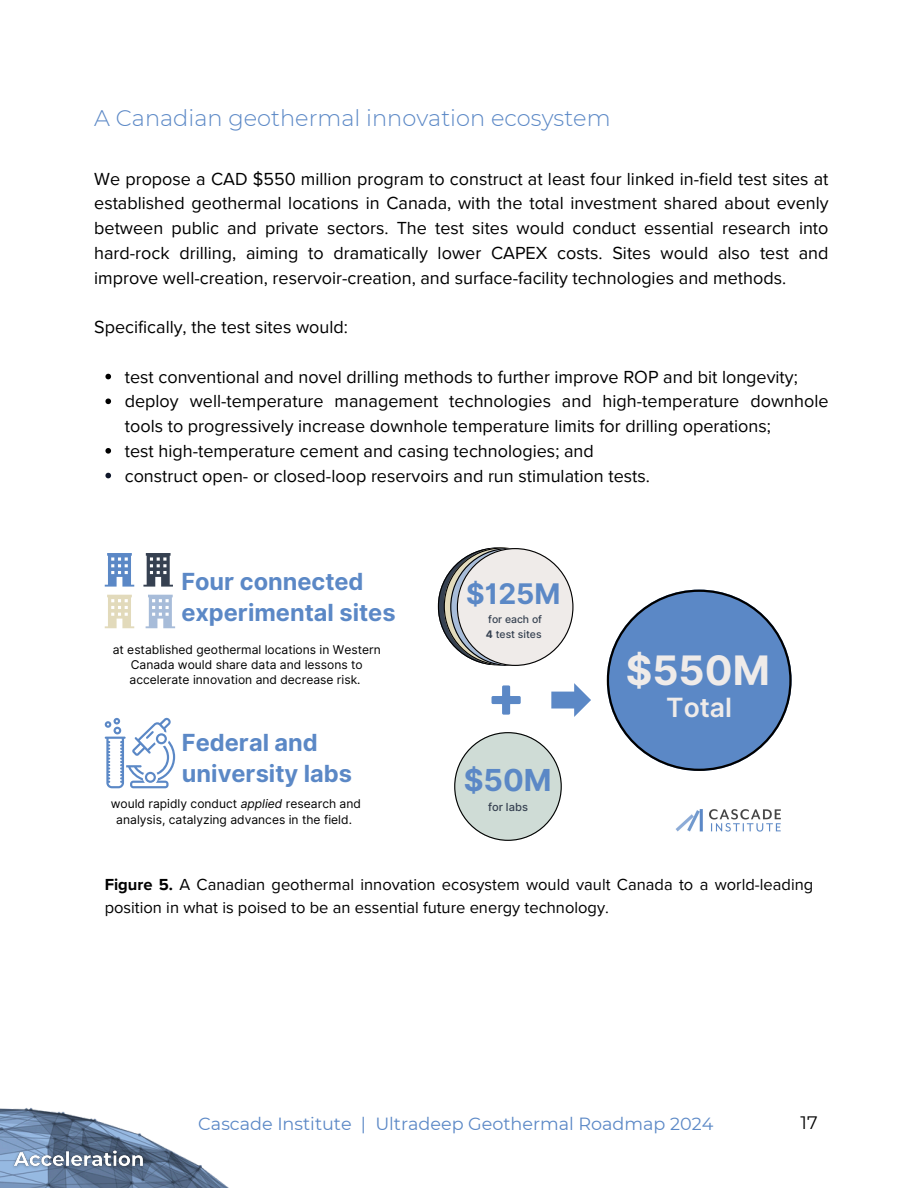
<style>
.page{position:relative;width:918px;height:1188px;background:#fff}
.page>*{position:absolute;margin:0;border:0;box-sizing:border-box;transform-origin:0 0}
.t1{font:700 40.65px "Inter";color:#efebe9}
.t2{font:700 30.3px "Inter";color:#5b88c6}
.t3{font:700 28.35px "Inter";color:#5b88c6}
.t4{font:600 26.55px "Inter";color:#efebe9}
.t5{font:700 23.55px/30.3px "Inter";color:#5b88c6}
.t6{font:300 22.5px "Montserrat";color:#5b88c6}
.t7{font:18px/24.8px "Proxima Nova";color:#000;text-align:justify}
.t8{font:18px "Montserrat";color:#000}
.t9{font:17.55px "Montserrat";color:#5b88c6}
.t10{font:16.5px/22.5px "Proxima Nova";color:#000}
.t11{font:12px/15.1px "Inter";color:#000;text-align:center}
.t12{font:500 11.1px "Inter";color:#364151}
.t13{font:500 10.35px/14.9px "Inter";color:#364151}
.s1{font-style:italic}
.s2{font-weight:700}
</style>
<div class="page">
<img style="left:0;top:1108px;width:229px;height:80px">
<img style="left:50px;top:1176px;width:90px;height:12px">
<svg style="left:105px;top:374px;width:6px;height:5px"></svg>
<svg style="left:105px;top:398px;width:6px;height:6px"></svg>
<svg style="left:105px;top:448px;width:6px;height:6px"></svg>
<svg style="left:105px;top:473px;width:6px;height:5px"></svg>
<img style="left:6px;top:1144px;width:143px;height:30px">
<svg style="left:454px;top:732px;width:108px;height:109px"></svg>
<svg style="left:492px;top:685px;width:29px;height:30px"></svg>
<svg style="left:607px;top:590px;width:185px;height:181px"></svg>
<svg style="left:551px;top:683px;width:40px;height:34px"></svg>
<svg style="left:438px;top:547px;width:135px;height:119px"></svg>
<svg style="left:105px;top:718px;width:70px;height:70px"></svg>
<img style="left:675px;top:809px;width:106px;height:23px">
<svg style="left:105px;top:553px;width:29px;height:34px"></svg>
<svg style="left:146px;top:595px;width:29px;height:33px"></svg>
<svg style="left:143px;top:553px;width:30px;height:34px"></svg>
<svg style="left:105px;top:595px;width:29px;height:33px"></svg>
<p class="t6" style="left:94px;top:104px;width:518px">A Canadian geothermal innovation ecosystem</p>
<p class="t7" style="left:94px;top:167px;width:736px">We propose a CAD $550 million program to construct at least four linked in-field test sites at established geothermal locations in Canada, with the total investment shared about evenly between public and private sectors. The test sites would conduct essential research into hard-rock drilling, aiming to dramatically lower CAPEX costs. Sites would also test and improve well-creation, reservoir-creation, and surface-facility technologies and methods.</p>
<p class="t7" style="left:94px;top:315px;width:255px">Specifically, the test sites would:</p>
<p class="t7" style="left:125px;top:365px;width:675px">test conventional and novel drilling methods to further improve ROP and bit longevity;</p>
<p class="t7" style="left:125px;top:390px;width:705px">deploy well-temperature management technologies and high-temperature downhole tools to progressively increase downhole temperature limits for drilling operations;</p>
<p class="t7" style="left:125px;top:439px;width:471px">test high-temperature cement and casing technologies; and</p>
<p class="t7" style="left:125px;top:464px;width:527px">construct open- or closed-loop reservoirs and run stimulation tests.</p>
<h5 class="t5" style="left:181px;top:567px;width:216px">Four connected experimental sites</h5>
<p class="t11" style="left:113px;top:642px;width:270px">at established geothermal locations in Western<br>Canada would share data and lessons to accelerate innovation and decrease risk.</p>
<h3 class="t5" style="left:182px;top:728px;width:172px">Federal and university labs</h3>
<p class="t11" style="left:111px;top:796px;width:252px;line-height:16px">would rapidly conduct <span class="s1">applied</span> research and analysis, catalyzing advances in the field.</p>
<h3 class="t3" style="left:466px;top:576px;width:96px">$125M</h3>
<p class="t13" style="left:486px;top:612px;width:58px">for each of<br><span class="s2">4</span> test sites</p>
<h2 class="t2" style="left:464px;top:762px;width:90px">$50M</h2>
<p class="t12" style="left:488px;top:800px;width:41px">for labs</p>
<h1 class="t1" style="left:626px;top:646px;width:146px">$550M</h1>
<h3 class="t4" style="left:666px;top:691px;width:67px">Total</h3>
<h1 class="t10" style="left:105px;top:874px;width:710px"><span class="s2">Figure 5.</span> A Canadian geothermal innovation ecosystem would vault Canada to a world-leading position in what is poised to be an essential future energy technology.</h1>
<h4 class="t9" style="left:198px;top:1113px;width:516px">Cascade Institute | Ultradeep Geothermal Roadmap 2024</h4>
<p class="t8" style="left:801px;top:1112px;width:19px">17</p>
</div>
